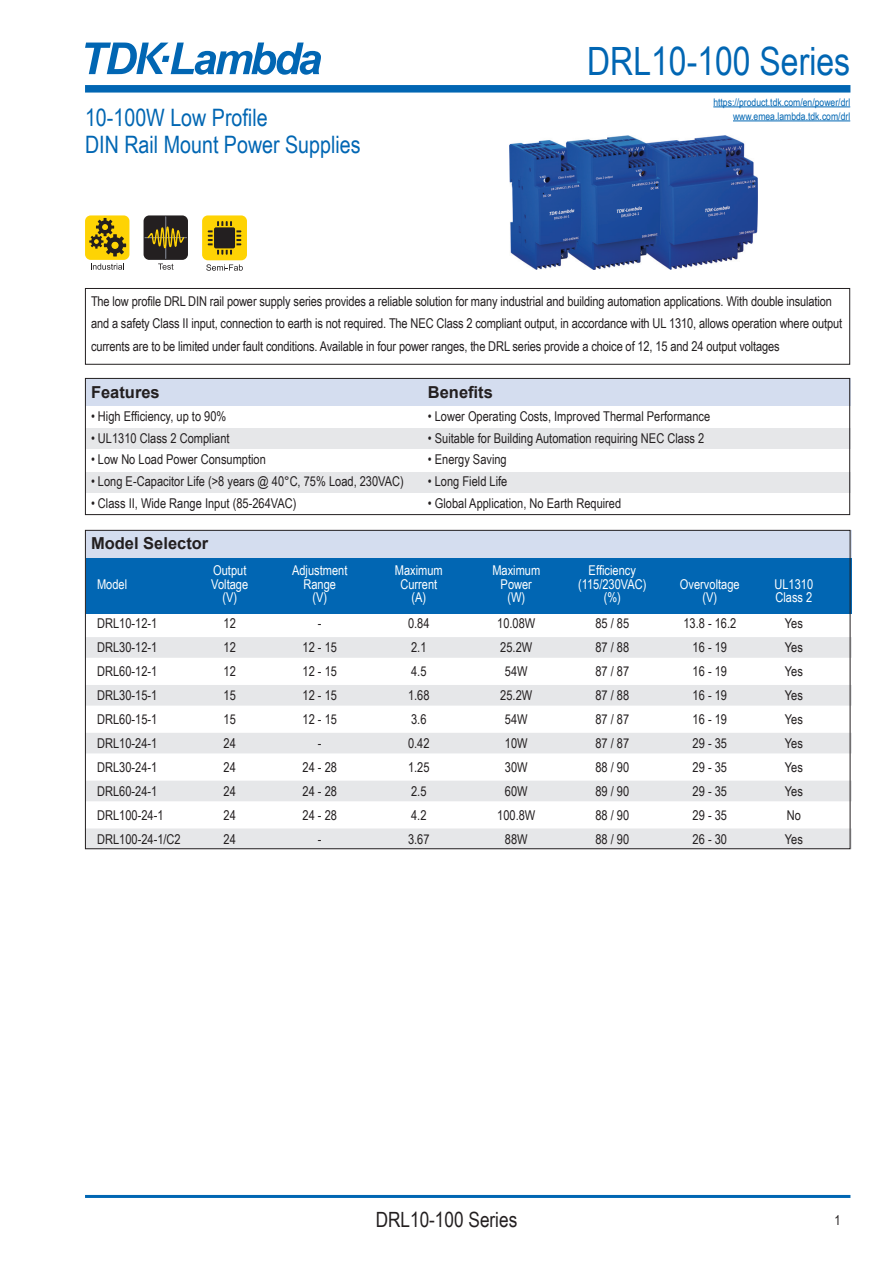
<style>
.page{position:relative;width:893px;height:1263px;background:#fff}
.page>*{position:absolute;margin:0;border:0;box-sizing:border-box;transform-origin:0 0}
.t1{font:39px "Arial Narrow";color:#0166b3}
.t2{font:24px "Arial Narrow";color:#0166b3}
.t3{font:21px "Arial Narrow";color:#231f20}
.t4{font:700 16.5px "Arial";color:#231f20}
.t5{font:13.5px/22.5px "Arial Narrow";color:#231f20}
.t6{font:13.5px "Arial Narrow";color:#fff}
.t7{font:10.5px "Arial Narrow";color:#0166b3}
</style>
<div class="page">
<div style="left:85px;top:85px;width:765px;height:8px;background:#0166b3"></div>
<hr style="left:85px;top:1195px;width:765px;height:3px;background:#0166b3">
<svg style="left:85px;top:43px;width:236px;height:32px"></svg>
<svg style="left:91px;top:263px;width:33px;height:7px"></svg>
<div style="left:85px;top:215px;width:44px;height:45px;background:#fed304;border-radius:6px"></div>
<svg style="left:89px;top:218px;width:37px;height:38px"></svg>
<div style="left:144px;top:215px;width:44px;height:45px;background:#231f20;border-radius:6px"></div>
<hr style="left:165px;top:217px;width:1px;height:41px;background:#8a8f9d">
<hr style="left:145px;top:237px;width:42px;height:1px;background:#8a8f9d">
<svg style="left:146px;top:226px;width:39px;height:23px"></svg>
<svg style="left:158px;top:263px;width:15px;height:7px"></svg>
<svg style="left:206px;top:264px;width:37px;height:7px"></svg>
<div style="left:202px;top:215px;width:45px;height:45px;background:#fed304;border-radius:6px"></div>
<svg style="left:208px;top:221px;width:33px;height:34px"></svg>
<div style="left:85px;top:428px;width:765px;height:21px;background:#e6e7e9"></div>
<div style="left:85px;top:473px;width:765px;height:20px;background:#e6e7e9"></div>
<div style="left:85px;top:378px;width:765px;height:28px;background:#d4ddef"></div>
<img style="left:509px;top:135px;width:249px;height:135px">
<div style="left:85px;top:378px;width:765px;height:137px;border:1px solid #231f20"></div>
<div style="left:85px;top:288px;width:765px;height:77px;border:1px solid #231f20"></div>
<hr style="left:713px;top:106px;width:137px;height:1px;background:#0166b3">
<hr style="left:733px;top:121px;width:117px;height:1px;background:#0166b3">
<div style="left:86px;top:531px;width:765px;height:27px;background:#d4ddef"></div>
<div style="left:86px;top:558px;width:765px;height:55px;background:#0166b3"></div>
<div style="left:85px;top:637px;width:767px;height:21px;background:#e6e7e9"></div>
<div style="left:85px;top:685px;width:767px;height:21px;background:#e6e7e9"></div>
<div style="left:85px;top:733px;width:767px;height:20px;background:#e6e7e9"></div>
<div style="left:85px;top:781px;width:767px;height:20px;background:#e6e7e9"></div>
<div style="left:85px;top:828px;width:767px;height:21px;background:#e6e7e9;border:2px solid #e6e7e9"></div>
<p class="t2" style="left:85px;top:100px;width:184px">10-100W Low Profile</p>
<p class="t2" style="left:85px;top:127px;width:277px">DIN Rail Mount Power Supplies</p>
<p class="t1" style="left:587px;top:32px;width:265px">DRL10-100 Series</p>
<p class="t7" style="left:713px;top:94px;width:138px">https://product.tdk.com/en/power/drl</p>
<p class="t7" style="left:733px;top:108px;width:119px">www.emea.lambda.tdk.com/drl</p>
<p class="t5" style="left:91px;top:289px;width:753px">The low profile DRL DIN rail power supply series provides a reliable solution for many industrial and building automation applications. With double insulation and a safety Class II input, connection to earth is not required. The NEC Class 2 compliant output, in accordance with UL 1310, allows operation where output currents are to be limited under fault conditions. Available in four power ranges, the DRL series provide a choice of 12, 15 and 24 output voltages</p>
<p class="t4" style="left:91px;top:381px;width:70px">Features</p>
<p class="t4" style="left:428px;top:381px;width:67px">Benefits</p>
<p class="t5" style="left:91px;top:404px;width:137px">• High Efficiency, up to 90%</p>
<p class="t5" style="left:91px;top:426px;width:140px">• UL1310 Class 2 Compliant</p>
<p class="t5" style="left:91px;top:448px;width:176px">• Low No Load Power Consumption</p>
<p class="t5" style="left:91px;top:470px;width:314px">• Long E-Capacitor Life (&gt;8 years @ 40°C, 75% Load, 230VAC)</p>
<p class="t5" style="left:91px;top:491px;width:207px">• Class II, Wide Range Input (85-264VAC)</p>
<p class="t4" style="left:91px;top:532px;width:119px">Model Selector</p>
<p class="t5" style="left:428px;top:404px;width:284px">• Lower Operating Costs, Improved Thermal Performance</p>
<p class="t5" style="left:428px;top:426px;width:278px">• Suitable for Building Automation requiring NEC Class 2</p>
<p class="t5" style="left:428px;top:448px;width:80px">• Energy Saving</p>
<p class="t5" style="left:428px;top:470px;width:81px">• Long Field Life</p>
<p class="t5" style="left:428px;top:491px;width:195px">• Global Application, No Earth Required</p>
<p class="t6" style="left:213px;top:561px;width:35px">Output</p>
<p class="t6" style="left:292px;top:561px;width:57px">Adjustment</p>
<p class="t6" style="left:395px;top:561px;width:49px">Maximum</p>
<p class="t6" style="left:492px;top:561px;width:49px">Maximum</p>
<p class="t6" style="left:589px;top:561px;width:49px">Efficiency</p>
<p class="t6" style="left:97px;top:574px;width:32px">Model</p>
<p class="t6" style="left:211px;top:574px;width:38px">Voltage</p>
<p class="t6" style="left:303px;top:574px;width:34px">Range</p>
<p class="t6" style="left:400px;top:574px;width:38px">Current</p>
<p class="t6" style="left:501px;top:574px;width:33px">Power</p>
<p class="t6" style="left:578px;top:574px;width:70px">(115/230VAC)</p>
<p class="t6" style="left:680px;top:574px;width:61px">Overvoltage</p>
<p class="t6" style="left:774px;top:574px;width:40px">UL1310</p>
<p class="t6" style="left:222px;top:588px;width:16px">(V)</p>
<p class="t6" style="left:312px;top:588px;width:16px">(V)</p>
<p class="t6" style="left:411px;top:588px;width:16px">(A)</p>
<p class="t6" style="left:507px;top:588px;width:19px">(W)</p>
<p class="t6" style="left:604px;top:588px;width:19px">(%)</p>
<p class="t6" style="left:702px;top:588px;width:16px">(V)</p>
<p class="t6" style="left:775px;top:588px;width:38px">Class 2</p>
<p class="t5" style="left:97px;top:611px;width:62px">DRL10-12-1</p>
<p class="t5" style="left:224px;top:611px;width:14px">12</p>
<p class="t5" style="left:318px;top:611px;width:5px">-</p>
<p class="t5" style="left:408px;top:611px;width:23px">0.84</p>
<p class="t5" style="left:497px;top:611px;width:40px">10.08W</p>
<p class="t5" style="left:595px;top:611px;width:35px">85 / 85</p>
<p class="t5" style="left:683px;top:611px;width:54px">13.8 - 16.2</p>
<p class="t5" style="left:785px;top:611px;width:20px">Yes</p>
<p class="t5" style="left:97px;top:635px;width:62px">DRL30-12-1</p>
<p class="t5" style="left:224px;top:635px;width:14px">12</p>
<p class="t5" style="left:303px;top:635px;width:36px">12 - 15</p>
<p class="t5" style="left:411px;top:635px;width:17px">2.1</p>
<p class="t5" style="left:500px;top:635px;width:33px">25.2W</p>
<p class="t5" style="left:595px;top:635px;width:35px">87 / 88</p>
<p class="t5" style="left:693px;top:635px;width:36px">16 - 19</p>
<p class="t5" style="left:785px;top:635px;width:20px">Yes</p>
<p class="t5" style="left:97px;top:659px;width:62px">DRL60-12-1</p>
<p class="t5" style="left:224px;top:659px;width:14px">12</p>
<p class="t5" style="left:303px;top:659px;width:36px">12 - 15</p>
<p class="t5" style="left:411px;top:659px;width:17px">4.5</p>
<p class="t5" style="left:505px;top:659px;width:24px">54W</p>
<p class="t5" style="left:595px;top:659px;width:35px">87 / 87</p>
<p class="t5" style="left:693px;top:659px;width:36px">16 - 19</p>
<p class="t5" style="left:785px;top:659px;width:20px">Yes</p>
<p class="t5" style="left:97px;top:683px;width:62px">DRL30-15-1</p>
<p class="t5" style="left:224px;top:683px;width:14px">15</p>
<p class="t5" style="left:303px;top:683px;width:36px">12 - 15</p>
<p class="t5" style="left:408px;top:683px;width:23px">1.68</p>
<p class="t5" style="left:500px;top:683px;width:33px">25.2W</p>
<p class="t5" style="left:595px;top:683px;width:35px">87 / 88</p>
<p class="t5" style="left:693px;top:683px;width:36px">16 - 19</p>
<p class="t5" style="left:785px;top:683px;width:20px">Yes</p>
<p class="t5" style="left:97px;top:707px;width:62px">DRL60-15-1</p>
<p class="t5" style="left:224px;top:707px;width:14px">15</p>
<p class="t5" style="left:303px;top:707px;width:36px">12 - 15</p>
<p class="t5" style="left:411px;top:707px;width:17px">3.6</p>
<p class="t5" style="left:505px;top:707px;width:24px">54W</p>
<p class="t5" style="left:595px;top:707px;width:35px">87 / 87</p>
<p class="t5" style="left:693px;top:707px;width:36px">16 - 19</p>
<p class="t5" style="left:785px;top:707px;width:20px">Yes</p>
<p class="t5" style="left:97px;top:731px;width:62px">DRL10-24-1</p>
<p class="t5" style="left:224px;top:731px;width:14px">24</p>
<p class="t5" style="left:318px;top:731px;width:5px">-</p>
<p class="t5" style="left:408px;top:731px;width:23px">0.42</p>
<p class="t5" style="left:505px;top:731px;width:24px">10W</p>
<p class="t5" style="left:595px;top:731px;width:35px">87 / 87</p>
<p class="t5" style="left:693px;top:731px;width:36px">29 - 35</p>
<p class="t5" style="left:785px;top:731px;width:20px">Yes</p>
<p class="t5" style="left:97px;top:755px;width:62px">DRL30-24-1</p>
<p class="t5" style="left:224px;top:755px;width:14px">24</p>
<p class="t5" style="left:303px;top:755px;width:36px">24 - 28</p>
<p class="t5" style="left:408px;top:755px;width:23px">1.25</p>
<p class="t5" style="left:505px;top:755px;width:24px">30W</p>
<p class="t5" style="left:595px;top:755px;width:35px">88 / 90</p>
<p class="t5" style="left:693px;top:755px;width:36px">29 - 35</p>
<p class="t5" style="left:785px;top:755px;width:20px">Yes</p>
<p class="t5" style="left:97px;top:779px;width:62px">DRL60-24-1</p>
<p class="t5" style="left:224px;top:779px;width:14px">24</p>
<p class="t5" style="left:303px;top:779px;width:36px">24 - 28</p>
<p class="t5" style="left:411px;top:779px;width:17px">2.5</p>
<p class="t5" style="left:505px;top:779px;width:24px">60W</p>
<p class="t5" style="left:595px;top:779px;width:35px">89 / 90</p>
<p class="t5" style="left:693px;top:779px;width:36px">29 - 35</p>
<p class="t5" style="left:785px;top:779px;width:20px">Yes</p>
<p class="t5" style="left:97px;top:803px;width:68px">DRL100-24-1</p>
<p class="t5" style="left:224px;top:803px;width:14px">24</p>
<p class="t5" style="left:303px;top:803px;width:36px">24 - 28</p>
<p class="t5" style="left:411px;top:803px;width:17px">4.2</p>
<p class="t5" style="left:497px;top:803px;width:40px">100.8W</p>
<p class="t5" style="left:595px;top:803px;width:35px">88 / 90</p>
<p class="t5" style="left:693px;top:803px;width:36px">29 - 35</p>
<p class="t5" style="left:787px;top:803px;width:16px">No</p>
<p class="t5" style="left:97px;top:827px;width:85px">DRL100-24-1/C2</p>
<p class="t5" style="left:224px;top:827px;width:14px">24</p>
<p class="t5" style="left:318px;top:827px;width:5px">-</p>
<p class="t5" style="left:408px;top:827px;width:23px">3.67</p>
<p class="t5" style="left:505px;top:827px;width:24px">88W</p>
<p class="t5" style="left:595px;top:827px;width:35px">88 / 90</p>
<p class="t5" style="left:693px;top:827px;width:36px">26 - 30</p>
<p class="t5" style="left:785px;top:827px;width:20px">Yes</p>
<p class="t3" style="left:376px;top:1204px;width:143px">DRL10-100 Series</p>
<p class="t5" style="left:835px;top:1209px;width:8px">1</p>
</div>
